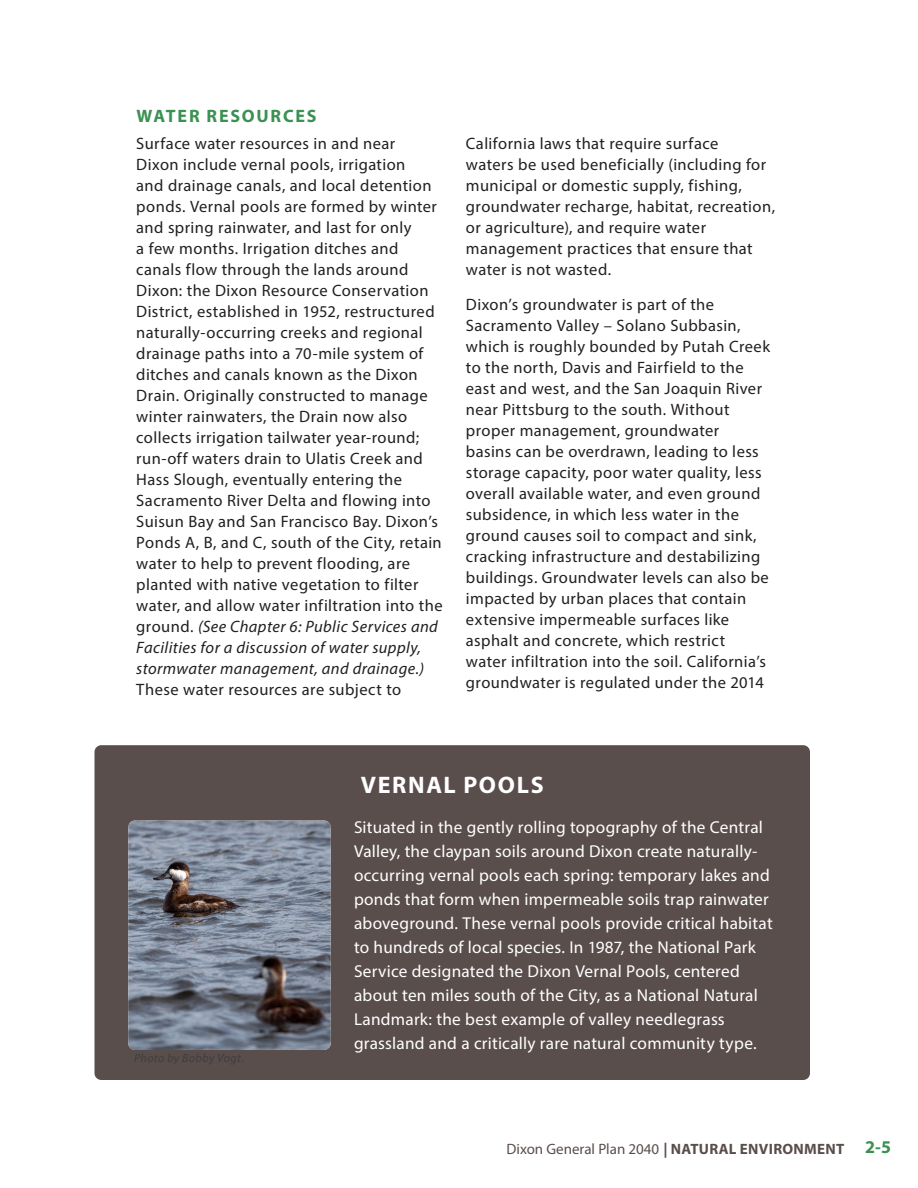
<style>
.page{position:relative;width:918px;height:1188px;background:#fff}
.page>*{position:absolute;margin:0;border:0;box-sizing:border-box;transform-origin:0 0}
.Callout_box_title{font:700 24px "Myriad Pro";letter-spacing:.07em;color:#fff}
.Heading_3{font:700 18px "Myriad Pro";letter-spacing:.095em;color:#3a9151}
.Callout_box_text_bul{font:17.25px/24px "Myriad Pro";letter-spacing:.01em;color:#fff}
.t1{font:16.5px/21px "Myriad Pro";letter-spacing:.025em;color:#231f20}
.t2{font:15px "Myriad Pro";color:#5a4e4c}
.t3{font:italic 12px "Myriad Pro";letter-spacing:.035em;color:#3e3e3f}
.s1{font-style:italic}
.s2{font-weight:700}
.s3{font-weight:700;font-size:18px;color:#3a9151}
</style>
<div class="page">
<div style="left:94px;top:745px;width:716px;height:335px;background:#5a4e4c;border-radius:7px"></div>
<img style="left:128px;top:820px;width:203px;height:230px">
<p class="Heading_3" style="left:136px;top:104px;width:181px">WATER RESOURCES</p>
<p class="t1" style="left:136px;top:133px;width:308px">Surface water resources in and near<br>Dixon include vernal pools, irrigation<br>and drainage canals, and local detention ponds. Vernal pools are formed by winter and spring rainwater, and last for only<br>a few months. Irrigation ditches and canals flow through the lands around Dixon: the Dixon Resource Conservation District, established in 1952, restructured naturally-occurring creeks and regional drainage paths into a 70-mile system of ditches and canals known as the Dixon Drain. Originally constructed to manage winter rainwaters, the Drain now also collects irrigation tailwater year-round; run-off waters drain to Ulatis Creek and Hass Slough, eventually entering the Sacramento River Delta and flowing into Suisun Bay and San Francisco Bay. Dixon’s Ponds A, B, and C, south of the City, retain water to help to prevent flooding, are planted with native vegetation to filter water, and allow water infiltration into the ground. <span class="s1">(See Chapter 6: Public Services and Facilities for a discussion of water supply, stormwater management, and drainage.)<br></span>These water resources are subject to</p>
<p class="t1" style="left:466px;top:133px;width:311px">California laws that require surface<br>waters be used beneficially (including for municipal or domestic supply, fishing, groundwater recharge, habitat, recreation, or agriculture), and require water management practices that ensure that water is not wasted.</p>
<p class="t1" style="left:466px;top:294px;width:306px">Dixon’s groundwater is part of the Sacramento Valley – Solano Subbasin, which is roughly bounded by Putah Creek to the north, Davis and Fairfield to the east and west, and the San Joaquin River near Pittsburg to the south. Without proper management, groundwater<br>basins can be overdrawn, leading to less storage capacity, poor water quality, less overall available water, and even ground subsidence, in which less water in the ground causes soil to compact and sink, cracking infrastructure and destabilizing buildings. Groundwater levels can also be impacted by urban places that contain extensive impermeable surfaces like asphalt and concrete, which restrict water infiltration into the soil. California’s groundwater is regulated under the 2014</p>
<p class="t3" style="left:134px;top:1051px;width:111px">Photo by Bobby Vogt.</p>
<p class="Callout_box_title" style="left:361px;top:770px;width:184px">VERNAL POOLS</p>
<p class="Callout_box_text_bul" style="left:354px;top:815px;width:420px">Situated in the gently rolling topography of the Central Valley, the claypan soils around Dixon create naturally&shy;occurring vernal pools each spring: temporary lakes and ponds that form when impermeable soils trap rainwater aboveground. These vernal pools provide critical habitat to hundreds of local species. In 1987, the National Park Service designated the Dixon Vernal Pools, centered about ten miles south of the City, as a National Natural Landmark: the best example of valley needlegrass grassland and a critically rare natural community type.</p>
<p class="t2" style="left:507px;top:1140px;width:386px">Dixon General Plan 2040 <span class="s2">| NATURAL ENVIRONMENT</span> <span class="s3">2-5</span></p>
</div>
